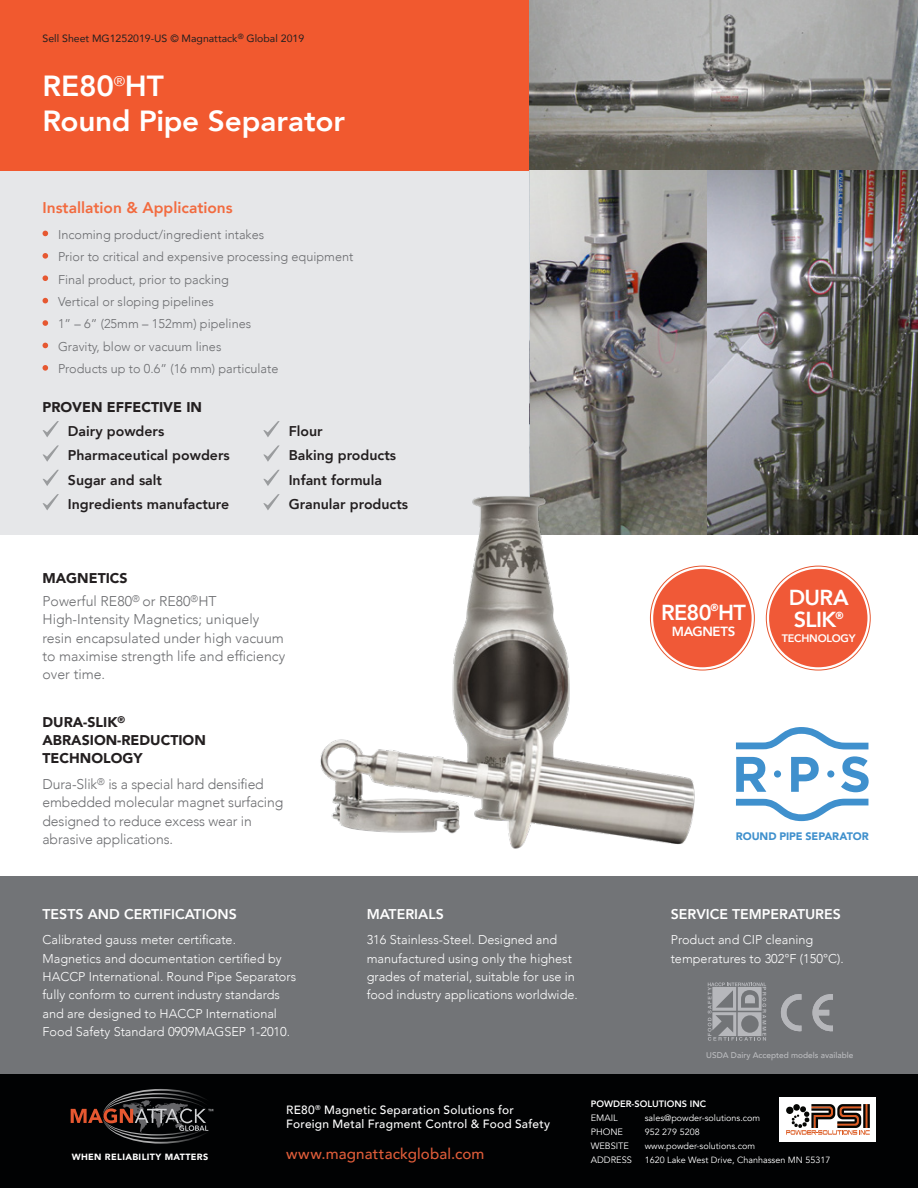
<style>
.page{position:relative;width:918px;height:1188px;background:#fff}
.page>*{position:absolute;margin:0;border:0;box-sizing:border-box;transform-origin:0 0}
.t1{font:800 29.1px/35px "Avenir";letter-spacing:-.005em;color:#fff}
.t2{font:800 21.6px/21.8px "Avenir";letter-spacing:-.035em;color:#fff}
.t3{font:800 15.6px "Avenir";color:#f26b3f}
.t4{font:500 15.15px "Avenir";letter-spacing:.01em;color:#df5c39}
.t5{font:300 14.1px/18.3px "Avenir";color:#6c6d70}
.t6{font:800 14.1px "Avenir";color:#231f20}
.t7{font:900 14.1px/18.3px "Avenir";color:#231f20}
.t8{font:800 14.1px "Avenir";color:#fff}
.t9{font:800 13.2px "Avenir";letter-spacing:-.025em;color:#fff}
.t10{font:300 12.75px/18.3px "Avenir";color:#fff}
.t11{font:300 12.75px "Avenir";color:#6c6d70}
.t12{font:500 12px/14.4px "Avenir";letter-spacing:.02em;color:#fff}
.t13{font:900 10.8px "Avenir";letter-spacing:-.01em;color:#3f90cd}
.t14{font:800 10.8px "Avenir";letter-spacing:-.02em;color:#fff}
.t15{font:10.5px "Avenir";color:#231f20}
.t16{font:9.3px "Avenir";color:#fff}
.t17{font:800 9.3px "Avenir";color:#fff}
.t18{font:9px "Avenir";color:#fff}
.t19{font:900 9px "Avenir";letter-spacing:.04em;color:#fff}
.t20{font:500 8.25px "Avenir";color:#bcbdc0}
</style>
<div class="page">
<div style="left:0;top:155px;width:918px;height:379px;background:#e6e7e9"></div>
<div style="left:0;top:0;width:561px;height:170px;background:#f1592f"></div>
<img style="left:530px;top:0;width:388px;height:534px">
<img style="left:530px;top:170px;width:375px;height:364px">
<div style="left:0;top:877px;width:918px;height:243px;background:#727477"></div>
<svg style="left:43px;top:421px;width:16px;height:16px"></svg>
<svg style="left:43px;top:445px;width:16px;height:17px"></svg>
<svg style="left:43px;top:470px;width:16px;height:16px"></svg>
<svg style="left:43px;top:494px;width:16px;height:16px"></svg>
<svg style="left:263px;top:421px;width:17px;height:16px"></svg>
<svg style="left:263px;top:445px;width:17px;height:17px"></svg>
<svg style="left:263px;top:470px;width:17px;height:16px"></svg>
<svg style="left:263px;top:494px;width:17px;height:16px"></svg>
<svg style="left:43px;top:231px;width:5px;height:5px"></svg>
<svg style="left:43px;top:253px;width:5px;height:6px"></svg>
<svg style="left:43px;top:275px;width:5px;height:6px"></svg>
<svg style="left:43px;top:298px;width:5px;height:5px"></svg>
<svg style="left:43px;top:320px;width:5px;height:6px"></svg>
<svg style="left:43px;top:343px;width:5px;height:5px"></svg>
<svg style="left:43px;top:365px;width:5px;height:6px"></svg>
<svg style="left:708px;top:982px;width:58px;height:59px"></svg>
<svg style="left:781px;top:994px;width:52px;height:38px"></svg>
<svg style="left:736px;top:727px;width:132px;height:22px"></svg>
<svg style="left:736px;top:799px;width:132px;height:22px"></svg>
<div style="left:774px;top:770px;width:7px;height:8px;background:#3f90cd;border-radius:50%"></div>
<div style="left:827px;top:770px;width:7px;height:8px;background:#3f90cd;border-radius:50%"></div>
<svg style="left:736px;top:757px;width:30px;height:35px"></svg>
<svg style="left:791px;top:757px;width:28px;height:35px"></svg>
<svg style="left:841px;top:756px;width:28px;height:36px"></svg>
<img style="left:302px;top:478px;width:419px;height:371px">
<div style="left:769px;top:569px;width:98px;height:98px;background:#f05937;border-radius:50%"></div>
<div style="left:653px;top:569px;width:99px;height:98px;background:#f05937;border-radius:50%"></div>
<div style="left:0;top:1075px;width:918px;height:113px;background:#010203"></div>
<div style="left:780px;top:1097px;width:96px;height:45px;background:#fff"></div>
<svg style="left:786px;top:1104px;width:84px;height:31px"></svg>
<svg style="left:71px;top:1089px;width:143px;height:55px"></svg>
<p class="t15" style="left:43px;top:30px;width:263px">Sell Sheet MG1252019-US © Magnattack<sup>®</sup> Global 2019</p>
<p class="t1" style="left:43px;top:69px;width:304px">RE80<sup>®</sup>HT<br>Round Pipe Separator</p>
<p class="t3" style="left:43px;top:195px;width:192px">Installation &amp; Applications</p>
<p class="t11" style="left:58px;top:227px;width:208px">Incoming product/ingredient intakes</p>
<p class="t11" style="left:58px;top:249px;width:297px">Prior to critical and expensive processing equipment</p>
<p class="t11" style="left:58px;top:272px;width:172px">Final product, prior to packing</p>
<p class="t11" style="left:58px;top:294px;width:157px">Vertical or sloping pipelines</p>
<p class="t11" style="left:58px;top:316px;width:195px">1” – 6” (25mm – 152mm) pipelines</p>
<p class="t11" style="left:58px;top:339px;width:165px">Gravity, blow or vacuum lines</p>
<p class="t11" style="left:58px;top:361px;width:222px">Products up to 0.6” (16 mm) particulate</p>
<p class="t7" style="left:43px;top:397px;width:161px">PROVEN EFFECTIVE IN</p>
<p class="t6" style="left:68px;top:420px;width:98px">Dairy powders</p>
<p class="t6" style="left:68px;top:444px;width:163px">Pharmaceutical powders</p>
<p class="t6" style="left:68px;top:469px;width:96px">Sugar and salt</p>
<p class="t6" style="left:68px;top:493px;width:163px">Ingredients manufacture</p>
<p class="t6" style="left:289px;top:420px;width:35px">Flour</p>
<p class="t6" style="left:289px;top:444px;width:109px">Baking products</p>
<p class="t6" style="left:289px;top:469px;width:95px">Infant formula</p>
<p class="t6" style="left:289px;top:493px;width:121px">Granular products</p>
<p class="t7" style="left:43px;top:569px;width:87px">MAGNETICS</p>
<p class="t5" style="left:43px;top:592px;width:244px">Powerful RE80<sup>®</sup> or RE80<sup>®</sup>HT<br>High-Intensity Magnetics; uniquely resin encapsulated under high vacuum to maximise strength life and efficiency over time.</p>
<p class="t7" style="left:43px;top:712px;width:165px">DURA-SLIK<sup>®<br></sup>ABRASION-REDUCTION<br>TECHNOLOGY</p>
<p class="t5" style="left:43px;top:775px;width:242px">Dura-Slik<sup>®</sup> is a special hard densified embedded molecular magnet surfacing designed to reduce excess wear in abrasive applications.</p>
<p class="t8" style="left:43px;top:903px;width:196px">TESTS AND CERTIFICATIONS</p>
<p class="t10" style="left:43px;top:931px;width:255px">Calibrated gauss meter certificate.<br>Magnetics and documentation certified by HACCP International. Round Pipe Separators fully conform to current industry standards and are designed to HACCP International Food Safety Standard 0909MAGSEP 1-2010.</p>
<p class="t8" style="left:367px;top:903px;width:79px">MATERIALS</p>
<p class="t10" style="left:367px;top:931px;width:213px">316 Stainless-Steel. Designed and manufactured using only the highest grades of material, suitable for use in food industry applications worldwide.</p>
<p class="t2" style="left:661px;top:601px;width:86px">RE80<sup>®</sup>HT</p>
<p class="t9" style="left:672px;top:622px;width:65px">MAGNETS</p>
<p class="t2" style="left:789px;top:587px;width:61px">DURA<br>SLIK<sup>®</sup></p>
<p class="t14" style="left:782px;top:629px;width:75px">TECHNOLOGY</p>
<p class="t13" style="left:736px;top:830px;width:134px">ROUND PIPE SEPARATOR</p>
<p class="t8" style="left:671px;top:903px;width:172px">SERVICE TEMPERATURES</p>
<p class="t10" style="left:671px;top:931px;width:174px">Product and CIP cleaning temperatures to 302°F (150°C).</p>
<p class="t20" style="left:706px;top:1048px;width:149px">USDA Dairy Accepted models available</p>
<p class="t19" style="left:72px;top:1149px;width:138px">WHEN RELIABILITY MATTERS</p>
<p class="t17" style="left:591px;top:1096px;width:117px">POWDER-SOLUTIONS INC</p>
<p class="t12" style="left:286px;top:1102px;width:266px">RE80<sup>®</sup> Magnetic Separation Solutions for<br>Foreign Metal Fragment Control &amp; Food Safety</p>
<p class="t16" style="left:591px;top:1112px;width:29px">EMAIL</p>
<p class="t18" style="left:645px;top:1113px;width:117px">sales@powder-solutions.com</p>
<p class="t16" style="left:591px;top:1126px;width:34px">PHONE</p>
<p class="t18" style="left:645px;top:1127px;width:57px">952 279 5208</p>
<p class="t16" style="left:591px;top:1141px;width:40px">WEBSITE</p>
<p class="t18" style="left:645px;top:1141px;width:112px">www.powder-solutions.com</p>
<p class="t16" style="left:591px;top:1155px;width:43px">ADDRESS</p>
<p class="t18" style="left:645px;top:1155px;width:187px">1620 Lake West Drive, Chanhassen MN 55317</p>
<p class="t4" style="left:286px;top:1141px;width:200px">www.magnattackglobal.com</p>
</div>
